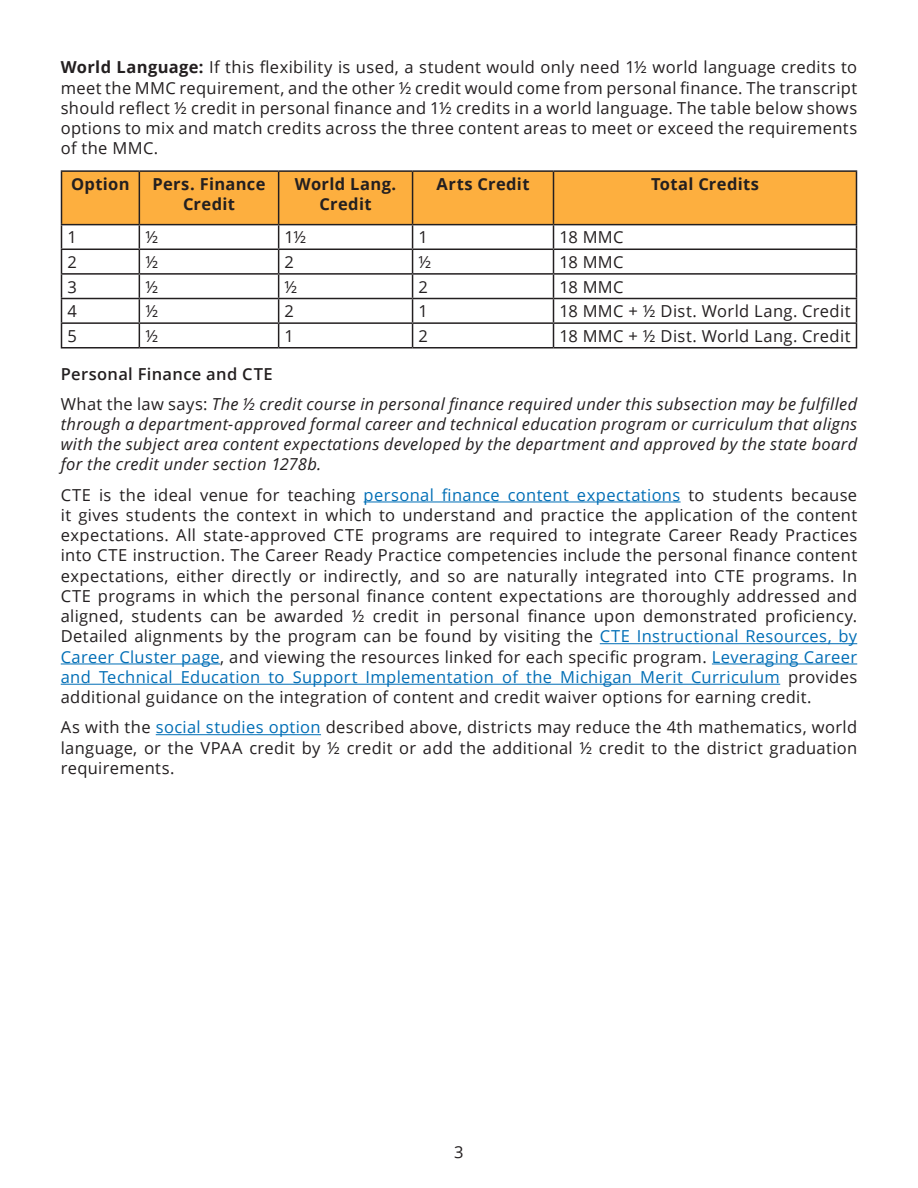
<style>
.page{position:relative;width:918px;height:1188px;background:#fff}
.page>*{position:absolute;margin:0;border:0;box-sizing:border-box;transform-origin:0 0}
.t1{font:16.5px/20.2px "Open Sans";letter-spacing:.02em;color:#231f20;text-align:justify}
.t2{font:italic 16.5px/20.2px "Open Sans";letter-spacing:.02em;color:#231f20;text-align:justify}
.t3{font:700 16.5px/20.2px "Open Sans";letter-spacing:.02em;color:#231f20;text-align:center}
.t4{font:600 16.5px "Open Sans";letter-spacing:.02em;color:#231f20}
.s1{font-weight:700}
.s2{font-style:normal}
.s3{color:#006eb6}
</style>
<div class="page">
<hr style="left:364px;top:502px;width:317px;height:1px;background:#006eb6">
<hr style="left:600px;top:643px;width:257px;height:1px;background:#006eb6">
<hr style="left:61px;top:664px;width:159px;height:1px;background:#006eb6">
<hr style="left:712px;top:664px;width:145px;height:1px;background:#006eb6">
<hr style="left:61px;top:684px;width:719px;height:1px;background:#006eb6">
<hr style="left:156px;top:734px;width:165px;height:1px;background:#006eb6">
<hr style="left:61px;top:170px;width:78px;height:2px;background:#231f20">
<hr style="left:139px;top:170px;width:140px;height:2px;background:#231f20">
<hr style="left:279px;top:170px;width:134px;height:2px;background:#231f20">
<hr style="left:413px;top:170px;width:141px;height:2px;background:#231f20">
<hr style="left:554px;top:170px;width:303px;height:2px;background:#231f20">
<svg style="left:61px;top:171px;width:796px;height:176px"></svg>
<hr style="left:61px;top:347px;width:78px;height:2px;background:#231f20">
<hr style="left:139px;top:347px;width:140px;height:2px;background:#231f20">
<hr style="left:279px;top:347px;width:134px;height:2px;background:#231f20">
<hr style="left:413px;top:347px;width:141px;height:2px;background:#231f20">
<hr style="left:554px;top:347px;width:303px;height:2px;background:#231f20">
<p class="t1" style="left:61px;top:57px;width:798px"><span class="s1">World Language:</span> If this flexibility is used, a student would only need 1½ world language credits to meet the MMC requirement, and the other ½ credit would come from personal finance. The transcript should reflect ½ credit in personal finance and 1½ credits in a world language. The table below shows options to mix and match credits across the three content areas to meet or exceed the requirements of the MMC.</p>
<p class="t3" style="left:71px;top:173px;width:60px">Option</p>
<p class="t3" style="left:152px;top:173px;width:115px">Pers. Finance<br>Credit</p>
<p class="t3" style="left:295px;top:173px;width:103px">World Lang.<br>Credit</p>
<p class="t3" style="left:437px;top:173px;width:94px">Arts Credit</p>
<p class="t3" style="left:651px;top:173px;width:109px">Total Credits</p>
<p class="t1" style="left:68px;top:227px;width:11px">1</p>
<p class="t1" style="left:145px;top:227px;width:14px">½</p>
<p class="t1" style="left:285px;top:227px;width:23px">1½</p>
<p class="t1" style="left:419px;top:227px;width:11px">1</p>
<p class="t1" style="left:560px;top:227px;width:66px">18 MMC</p>
<p class="t1" style="left:68px;top:251px;width:11px">2</p>
<p class="t1" style="left:145px;top:251px;width:14px">½</p>
<p class="t1" style="left:285px;top:251px;width:11px">2</p>
<p class="t1" style="left:419px;top:251px;width:14px">½</p>
<p class="t1" style="left:560px;top:251px;width:66px">18 MMC</p>
<p class="t1" style="left:68px;top:276px;width:11px">3</p>
<p class="t1" style="left:145px;top:276px;width:14px">½</p>
<p class="t1" style="left:285px;top:276px;width:14px">½</p>
<p class="t1" style="left:419px;top:276px;width:11px">2</p>
<p class="t1" style="left:560px;top:276px;width:66px">18 MMC</p>
<p class="t1" style="left:68px;top:301px;width:11px">4</p>
<p class="t1" style="left:145px;top:301px;width:14px">½</p>
<p class="t1" style="left:285px;top:301px;width:11px">2</p>
<p class="t1" style="left:419px;top:301px;width:11px">1</p>
<p class="t1" style="left:560px;top:301px;width:293px">18 MMC + ½ Dist. World Lang. Credit</p>
<p class="t1" style="left:68px;top:325px;width:11px">5</p>
<p class="t1" style="left:145px;top:325px;width:14px">½</p>
<p class="t1" style="left:285px;top:325px;width:11px">1</p>
<p class="t1" style="left:419px;top:325px;width:11px">2</p>
<p class="t1" style="left:560px;top:325px;width:293px">18 MMC + ½ Dist. World Lang. Credit</p>
<h3 class="t4" style="left:61px;top:362px;width:213px">Personal Finance and CTE</h3>
<p class="t2" style="left:61px;top:393px;width:798px"><span class="s2">What the law says:</span> The ½ credit course in personal finance required under this subsection may be fulfilled through a department-approved formal career and technical education program or curriculum that aligns with the subject area content expectations developed by the department and approved by the state board for the credit under section 1278b.</p>
<p class="t1" style="left:61px;top:484px;width:798px">CTE is the ideal venue for teaching <span class="s3">personal finance content expectations</span> to students because it gives students the context in which to understand and practice the application of the content expectations. All state-approved CTE programs are required to integrate Career Ready Practices into CTE instruction. The Career Ready Practice competencies include the personal finance content expectations, either directly or indirectly, and so are naturally integrated into CTE programs. In CTE programs in which the personal finance content expectations are thoroughly addressed and aligned, students can be awarded ½ credit in personal finance upon demonstrated proficiency.<br>Detailed alignments by the program can be found by visiting the <span class="s3">CTE Instructional Resources, by Career Cluster page</span>, and viewing the resources linked for each specific program. <span class="s3">Leveraging Career and Technical Education to Support Implementation of the Michigan Merit Curriculum</span> provides additional guidance on the integration of content and credit waiver options for earning credit.</p>
<p class="t1" style="left:61px;top:717px;width:798px">As with the <span class="s3">social studies option</span> described above, districts may reduce the 4th mathematics, world language, or the VPAA credit by ½ credit or add the additional ½ credit to the district graduation requirements.</p>
<p class="t1" style="left:454px;top:1141px;width:11px">3</p>
</div>
